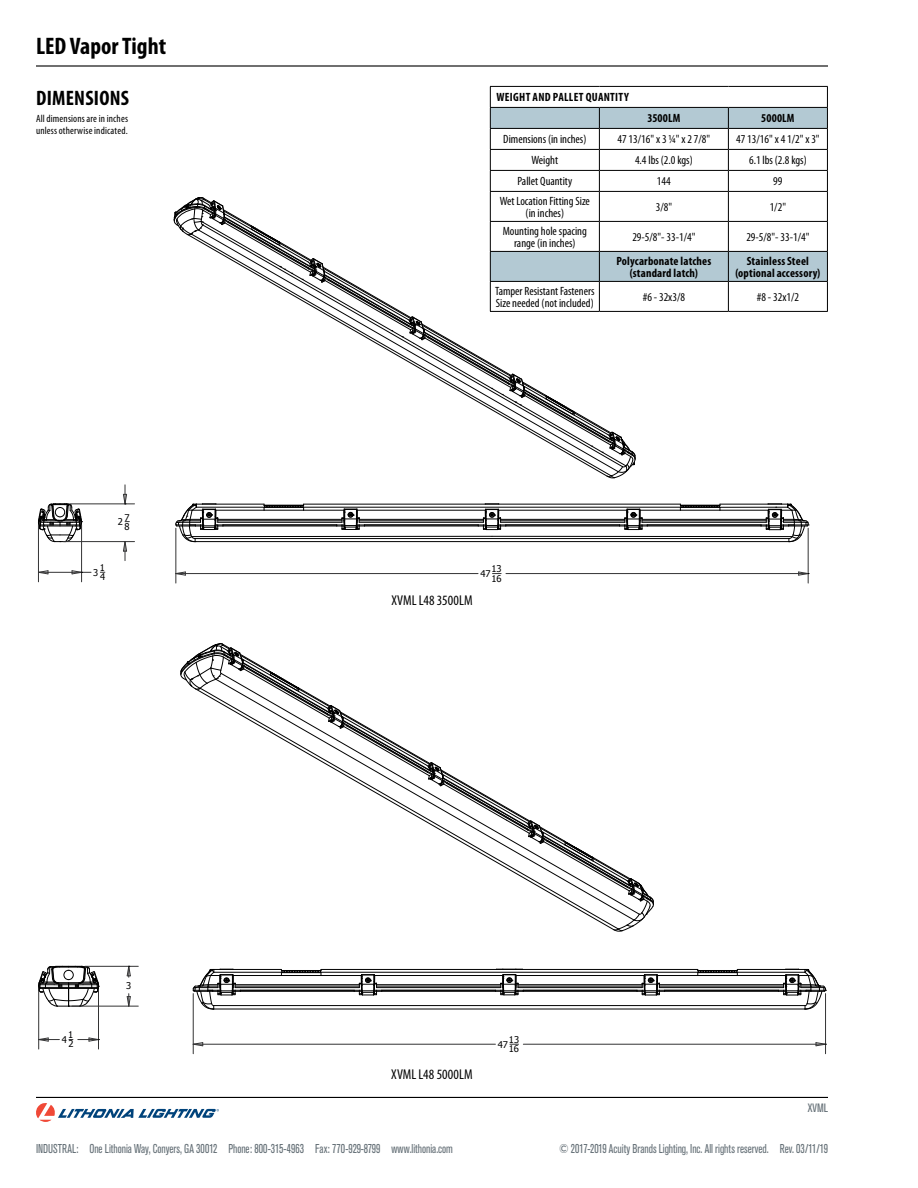
<style>
.page{position:relative;width:918px;height:1188px;background:#fff}
.page>*{position:absolute;margin:0;border:0;box-sizing:border-box;transform-origin:0 0}
.t1{font:700 condensed 24px "Myriad Pro";color:#000}
.t2{font:700 condensed 21px "Myriad Pro";letter-spacing:.01em;color:#000}
.t3{font:condensed 14.25px "Myriad Pro";letter-spacing:.01em;color:#000}
.t4{font:condensed 12.75px "Akzidenz Grotesk BE";letter-spacing:-.005em;color:#667178;scale:.9 1}
.t5{font:condensed 12px/12px "Myriad Pro";color:#000;text-align:center}
.t6{font:700 condensed 12px/12px "Myriad Pro";letter-spacing:.015em;color:#000;text-align:center}
.t7{font:condensed 12px "Akzidenz Grotesk BE";color:#667178}
.t8{font:condensed 10.5px/12.6px "Myriad Pro";letter-spacing:.015em;color:#000}
.t9{font:9.3px/9px "Tahoma";color:#000}
</style>
<div class="page">
<hr style="left:321px;top:975px;width:40px;height:1px;background:#000">
<hr style="left:233px;top:975px;width:48px;height:1px;background:#000">
<hr style="left:375px;top:975px;width:128px;height:1px;background:#000">
<hr style="left:518px;top:986px;width:124px;height:1px;background:#000">
<hr style="left:659px;top:986px;width:125px;height:1px;background:#000">
<hr style="left:235px;top:986px;width:124px;height:1px;background:#000">
<hr style="left:377px;top:986px;width:124px;height:1px;background:#000">
<hr style="left:516px;top:975px;width:128px;height:1px;background:#000">
<hr style="left:658px;top:975px;width:40px;height:1px;background:#000">
<hr style="left:737px;top:975px;width:48px;height:1px;background:#000">
<hr style="left:737px;top:969px;width:68px;height:1px;background:#000">
<hr style="left:214px;top:969px;width:67px;height:1px;background:#000">
<hr style="left:321px;top:969px;width:377px;height:1px;background:#000">
<hr style="left:240px;top:990px;width:114px;height:1px;background:#000">
<hr style="left:382px;top:990px;width:114px;height:1px;background:#000">
<hr style="left:523px;top:990px;width:114px;height:1px;background:#000">
<hr style="left:665px;top:990px;width:113px;height:1px;background:#000">
<hr style="left:665px;top:991px;width:113px;height:1px;background:#000">
<hr style="left:523px;top:991px;width:114px;height:1px;background:#000">
<hr style="left:240px;top:991px;width:114px;height:1px;background:#000">
<hr style="left:382px;top:991px;width:114px;height:1px;background:#000">
<hr style="left:214px;top:1009px;width:591px;height:1px;background:#000">
<hr style="left:235px;top:984px;width:124px;height:1px;background:#000">
<hr style="left:377px;top:984px;width:124px;height:1px;background:#000">
<hr style="left:377px;top:987px;width:124px;height:1px;background:#000">
<hr style="left:235px;top:987px;width:124px;height:1px;background:#000">
<hr style="left:659px;top:987px;width:125px;height:1px;background:#000">
<hr style="left:518px;top:987px;width:124px;height:1px;background:#000">
<hr style="left:737px;top:972px;width:68px;height:1px;background:#000">
<svg style="left:698px;top:969px;width:40px;height:7px"></svg>
<hr style="left:320px;top:972px;width:378px;height:1px;background:#000">
<svg style="left:281px;top:969px;width:41px;height:7px"></svg>
<hr style="left:214px;top:972px;width:68px;height:1px;background:#000">
<hr style="left:659px;top:984px;width:125px;height:1px;background:#000">
<hr style="left:518px;top:984px;width:124px;height:1px;background:#000">
<hr style="left:214px;top:1005px;width:591px;height:1px;background:#000">
<svg style="left:354px;top:974px;width:28px;height:22px"></svg>
<svg style="left:495px;top:969px;width:29px;height:27px"></svg>
<svg style="left:637px;top:974px;width:28px;height:22px"></svg>
<svg style="left:180px;top:643px;width:474px;height:289px"></svg>
<hr style="left:176px;top:528px;width:1px;height:55px;background:#333334">
<hr style="left:808px;top:528px;width:1px;height:55px;background:#333334">
<hr style="left:185px;top:573px;width:293px;height:1px;background:#333334">
<hr style="left:506px;top:573px;width:293px;height:1px;background:#333334">
<svg style="left:175px;top:571px;width:11px;height:5px"></svg>
<hr style="left:38px;top:525px;width:1px;height:57px;background:#333334">
<hr style="left:81px;top:525px;width:1px;height:57px;background:#333334">
<hr style="left:63px;top:541px;width:72px;height:1px;background:#333334">
<hr style="left:70px;top:504px;width:65px;height:1px;background:#333334">
<svg style="left:123px;top:541px;width:4px;height:20px"></svg>
<hr style="left:193px;top:994px;width:1px;height:60px;background:#333334">
<hr style="left:825px;top:994px;width:1px;height:60px;background:#333334">
<hr style="left:203px;top:1044px;width:292px;height:1px;background:#333334">
<hr style="left:523px;top:1044px;width:293px;height:1px;background:#333334">
<svg style="left:193px;top:1042px;width:10px;height:4px"></svg>
<hr style="left:38px;top:989px;width:1px;height:60px;background:#333334">
<hr style="left:98px;top:990px;width:1px;height:59px;background:#333334">
<svg style="left:38px;top:1037px;width:21px;height:5px"></svg>
<hr style="left:72px;top:1006px;width:66px;height:1px;background:#333334">
<hr style="left:85px;top:966px;width:53px;height:1px;background:#333334">
<svg style="left:127px;top:994px;width:4px;height:13px"></svg>
<svg style="left:175px;top:504px;width:634px;height:38px"></svg>
<svg style="left:798px;top:571px;width:11px;height:5px"></svg>
<svg style="left:39px;top:570px;width:52px;height:4px"></svg>
<svg style="left:38px;top:504px;width:45px;height:38px"></svg>
<svg style="left:123px;top:485px;width:4px;height:20px"></svg>
<svg style="left:193px;top:969px;width:48px;height:41px"></svg>
<svg style="left:778px;top:969px;width:49px;height:41px"></svg>
<svg style="left:816px;top:1042px;width:11px;height:4px"></svg>
<svg style="left:69px;top:1037px;width:31px;height:5px"></svg>
<svg style="left:38px;top:966px;width:62px;height:41px"></svg>
<svg style="left:127px;top:966px;width:4px;height:11px"></svg>
<hr style="left:36px;top:65px;width:792px;height:2px;background:#000">
<hr style="left:36px;top:1097px;width:792px;height:1px;background:#000">
<svg style="left:36px;top:1103px;width:183px;height:19px"></svg>
<svg style="left:636px;top:108px;width:191px;height:173px"></svg>
<hr style="left:490px;top:86px;width:109px;height:1px;background:#000">
<hr style="left:599px;top:86px;width:129px;height:1px;background:#000">
<hr style="left:728px;top:86px;width:100px;height:1px;background:#000">
<hr style="left:599px;top:107px;width:129px;height:1px;background:#000">
<hr style="left:728px;top:107px;width:100px;height:1px;background:#000">
<hr style="left:599px;top:128px;width:129px;height:1px;background:#000">
<hr style="left:728px;top:128px;width:100px;height:1px;background:#000">
<hr style="left:599px;top:149px;width:129px;height:1px;background:#000">
<hr style="left:728px;top:149px;width:100px;height:1px;background:#000">
<hr style="left:599px;top:170px;width:129px;height:1px;background:#000">
<hr style="left:728px;top:170px;width:100px;height:1px;background:#000">
<hr style="left:599px;top:191px;width:129px;height:1px;background:#000">
<hr style="left:728px;top:191px;width:100px;height:1px;background:#000">
<hr style="left:599px;top:221px;width:129px;height:1px;background:#000">
<hr style="left:728px;top:221px;width:100px;height:1px;background:#000">
<hr style="left:599px;top:251px;width:129px;height:1px;background:#000">
<hr style="left:728px;top:251px;width:100px;height:1px;background:#000">
<hr style="left:599px;top:281px;width:129px;height:1px;background:#000">
<svg style="left:174px;top:87px;width:462px;height:391px"></svg>
<hr style="left:728px;top:281px;width:100px;height:1px;background:#000">
<svg style="left:728px;top:108px;width:1px;height:203px"></svg>
<svg style="left:827px;top:87px;width:1px;height:224px"></svg>
<hr style="left:490px;top:311px;width:109px;height:1px;background:#000">
<hr style="left:599px;top:311px;width:129px;height:1px;background:#000">
<hr style="left:728px;top:311px;width:100px;height:1px;background:#000">
<h1 class="t1" style="left:36px;top:33px;width:132px">LED Vapor Tight</h1>
<h2 class="t2" style="left:36px;top:87px;width:94px">DIMENSIONS</h2>
<p class="t8" style="left:36px;top:112px;width:94px">All dimensions are in inches unless otherwise indicated.</p>
<p class="t9" style="left:118px;top:517px;width:7px">2</p>
<p class="t9" style="left:125px;top:512px;width:7px">7<br>8</p>
<p class="t9" style="left:93px;top:567px;width:7px">3</p>
<p class="t9" style="left:100px;top:563px;width:7px">1<br>4</p>
<p class="t9" style="left:62px;top:1035px;width:7px">4</p>
<p class="t9" style="left:68px;top:1030px;width:7px">1<br>2</p>
<p class="t9" style="left:126px;top:980px;width:7px">3</p>
<p class="t6" style="left:496px;top:92px;width:134px">WEIGHT AND PALLET QUANTITY</p>
<p class="t6" style="left:647px;top:113px;width:34px">3500LM</p>
<p class="t6" style="left:761px;top:113px;width:35px">5000LM</p>
<p class="t5" style="left:503px;top:134px;width:85px">Dimensions (in inches)</p>
<p class="t5" style="left:618px;top:134px;width:94px">47 13/16" x 3 ¼" x 2 7/8"</p>
<p class="t5" style="left:736px;top:134px;width:85px">47 13/16" x 4 1/2" x 3"</p>
<p class="t5" style="left:532px;top:155px;width:28px">Weight</p>
<p class="t5" style="left:635px;top:155px;width:59px">4.4 lbs (2.0 kgs)</p>
<p class="t5" style="left:749px;top:155px;width:59px">6.1 lbs (2.8 kgs)</p>
<p class="t5" style="left:518px;top:176px;width:56px">Pallet Quantity</p>
<p class="t5" style="left:657px;top:176px;width:15px">144</p>
<p class="t5" style="left:773px;top:176px;width:11px">99</p>
<p class="t5" style="left:500px;top:195px;width:92px">Wet Location Fitting Size (in inches)</p>
<p class="t5" style="left:656px;top:201px;width:18px">3/8"</p>
<p class="t5" style="left:770px;top:201px;width:18px">1/2"</p>
<p class="t5" style="left:503px;top:225px;width:86px">Mounting hole spacing range (in inches)</p>
<p class="t5" style="left:632px;top:231px;width:65px">29-5/8"- 33-1/4"</p>
<p class="t5" style="left:746px;top:231px;width:65px">29-5/8"- 33-1/4"</p>
<p class="t6" style="left:616px;top:255px;width:97px">Polycarbonate latches (standard latch)</p>
<p class="t6" style="left:735px;top:255px;width:87px">Stainless Steel (optional accessory)</p>
<p class="t5" style="left:495px;top:285px;width:101px;text-align:left">Tamper Resistant Fasteners<br>Size needed (not included)</p>
<p class="t5" style="left:643px;top:291px;width:44px">#6 - 32x3/8</p>
<p class="t5" style="left:757px;top:291px;width:44px">#8 - 32x1/2</p>
<p class="t3" style="left:391px;top:592px;width:83px">XVML L48 3500LM</p>
<p class="t9" style="left:480px;top:569px;width:12px">47</p>
<p class="t9" style="left:491px;top:564px;width:12px">13<br>16</p>
<p class="t3" style="left:391px;top:1067px;width:83px">XVML L48 5000LM</p>
<p class="t9" style="left:498px;top:1039px;width:12px">47</p>
<p class="t9" style="left:509px;top:1035px;width:12px">13<br>16</p>
<p class="t7" style="left:808px;top:1101px;width:22px">XVML</p>
<p class="t4" style="left:36px;top:1141px;width:465px">INDUSTRAL: One Lithonia Way, Conyers, GA 30012 Phone: 800-315-4963 Fax: 770-929-8799 www.lithonia.com</p>
<p class="t4" style="left:559px;top:1141px;width:300px">© 2017-2019 Acuity Brands Lighting, Inc. All rights reserved. Rev. 03/11/19</p>
</div>
